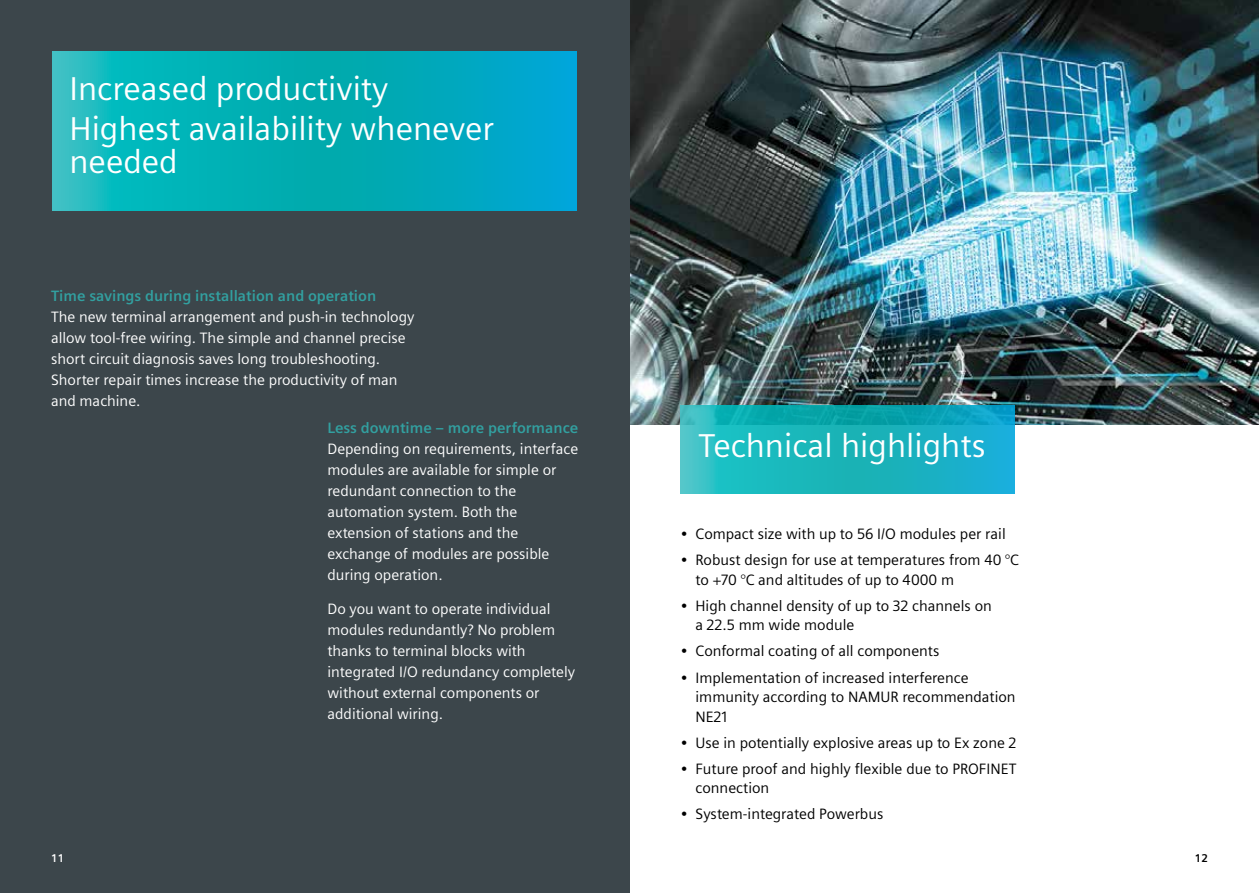
<style>
.page{position:relative;width:1259px;height:893px;background:#fff}
.page>*{position:absolute;margin:0;border:0;box-sizing:border-box;transform-origin:0 0}
.t1{font:33px/39.6px "Siemens Sans";color:#fff}
.t2{font:15px/21px "Siemens Sans";color:#fff}
.t3{font:15px/19.5px "Siemens Sans";color:#000}
.t4{font:700 15px "Siemens Sans";color:#32a0a0}
.t5{font:700 11.25px "Siemens Sans Global";color:#000}
.t6{font:700 11.25px "Siemens Sans Global";color:#fff}
</style>
<div class="page">
<img style="left:629px;top:0;width:630px;height:424px">
<div style="left:0;top:0;width:629px;height:893px;background:#3c464b"></div>
<svg style="left:53px;top:51px;width:524px;height:159px;background:#04aebb"></svg>
<svg style="left:680px;top:405px;width:335px;height:88px;background:#1ab2be"></svg>
<h1 class="t1" style="left:69px;top:69px;width:426px">Increased productivity<br>Highest availability whenever</h1>
<h1 class="t1" style="left:69px;top:142px;width:110px">needed</h1>
<p class="t4" style="left:51px;top:287px;width:327px">Time savings during installation and operation</p>
<p class="t2" style="left:51px;top:306px;width:365px">The new terminal arrangement and push-in technology allow tool-free wiring. The simple and channel precise short circuit diagnosis saves long troubleshooting.<br>Shorter repair times increase the productivity of man and machine.</p>
<p class="t4" style="left:327px;top:420px;width:252px">Less downtime ‒ more performance</p>
<p class="t2" style="left:327px;top:439px;width:252px">Depending on requirements, interface modules are available for simple or redundant connection to the automation system. Both the extension of stations and the exchange of modules are possible during operation.</p>
<p class="t2" style="left:327px;top:598px;width:249px">Do you want to operate individual modules redundantly? No problem thanks to terminal blocks with integrated I/O redundancy completely without external components or additional wiring.</p>
<p class="t6" style="left:51px;top:850px;width:15px">11</p>
<h1 class="t1" style="left:698px;top:426px;width:289px">Technical highlights</h1>
<p class="t3" style="left:680px;top:524px;width:327px">• Compact size with up to 56 I/O modules per rail</p>
<p class="t3" style="left:695px;top:550px;width:325px;text-indent:-15px">• Robust design for use at temperatures from 40 °C to +70 °C and altitudes of up to 4000 m</p>
<p class="t3" style="left:695px;top:596px;width:298px;text-indent:-15px">• High channel density of up to 32 channels on a 22.5 mm wide module</p>
<p class="t3" style="left:680px;top:642px;width:260px">• Conformal coating of all components</p>
<p class="t3" style="left:695px;top:668px;width:322px;text-indent:-15px">• Implementation of increased interference immunity according to NAMUR recommendation<br>NE21</p>
<p class="t3" style="left:680px;top:733px;width:337px">• Use in potentially explosive areas up to Ex zone 2</p>
<p class="t3" style="left:695px;top:759px;width:322px;text-indent:-15px">• Future proof and highly flexible due to PROFINET connection</p>
<p class="t3" style="left:680px;top:804px;width:204px">• System-integrated Powerbus</p>
<p class="t5" style="left:1194px;top:849px;width:15px">12</p>
</div>
